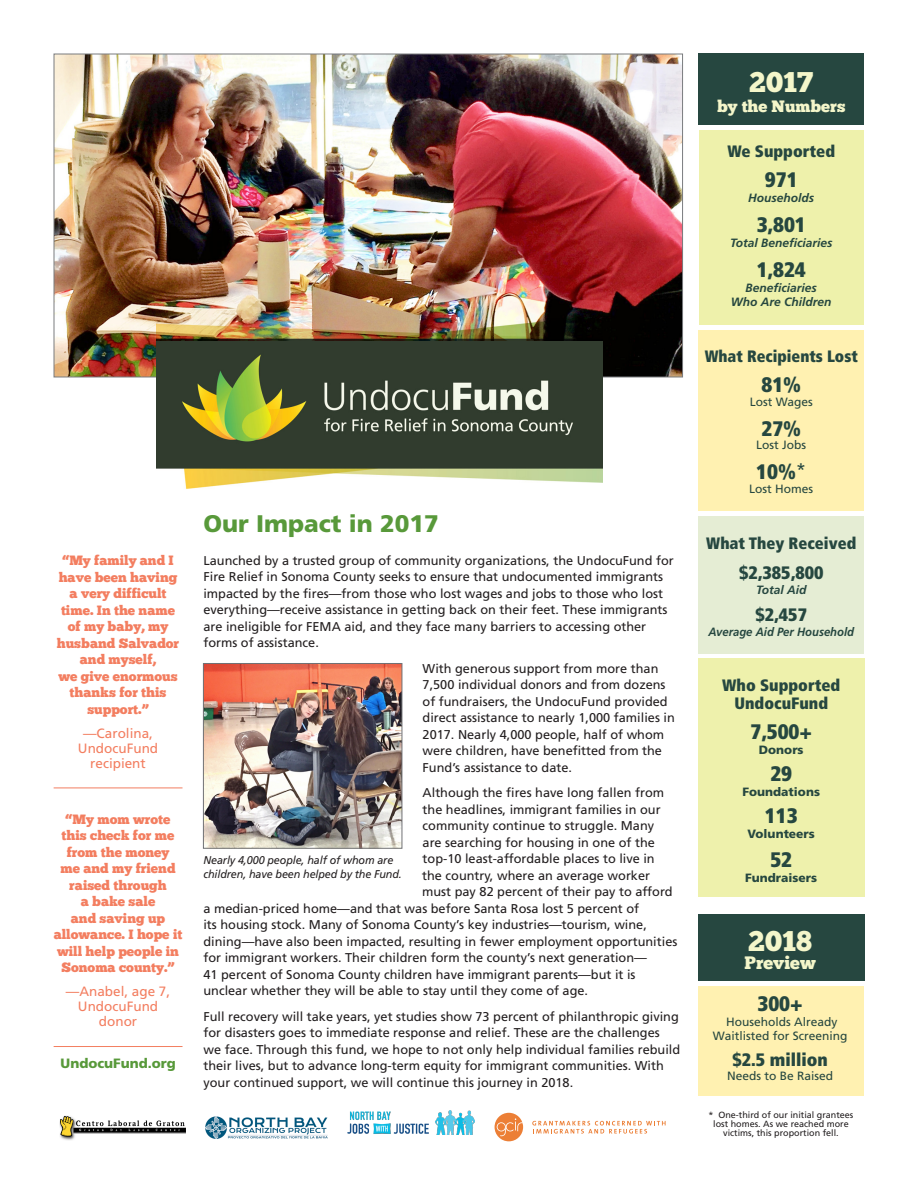
<style>
.page{position:relative;width:918px;height:1188px;background:#fff}
.page>*{position:absolute;margin:0;border:0;box-sizing:border-box;transform-origin:0 0}
.t1{font:28.5px "Chunk Five";color:#f4f6ca}
.t2{font:900 24px "Frutiger";color:#58993a}
.t3{font:900 condensed 21px "Frutiger";color:#264740}
.t4{font:900 condensed 18px "Frutiger";color:#264740}
.t5{font:18px "Chunk Five";color:#f4f6ca}
.t6{font:900 condensed 16.5px/18px "Frutiger";color:#264740;text-align:center}
.t7{font:900 condensed 16.5px "Frutiger";color:#264740;scale:.96 1}
.t8{font:16.5px "Chunk Five";color:#f4f6ca}
.t9{font:13.5px/16.5px "Chunk Five";color:#f37e60;text-align:center}
.t10{font:13.5px/15px "Frutiger";color:#f37e60;text-align:center}
.t11{font:900 13.5px "Frutiger";color:#58993a}
.t12{font:12.75px/16.5px "Frutiger";color:#231f20}
.t13{font:12px/14.4px "Frutiger";color:#264740;text-align:center}
.t14{font:italic 700 12px/14.4px "Frutiger";color:#264740;text-align:center}
.t15{font:900 12px "Frutiger";color:#264740}
.t16{font:italic 700 12px "Frutiger";color:#264740;scale:.94 1}
.t17{font:italic 11.25px/13.5px "Frutiger";letter-spacing:-.01em;color:#231f20;scale:.96 1}
.t18{font:9px/9px "Frutiger";color:#231f20;text-align:center}
.s1{font-weight:400}
</style>
<div class="page">
<div style="left:699px;top:130px;width:165px;height:195px;background:#eef1ab"></div>
<div style="left:698px;top:986px;width:166px;height:109px;background:#fff1b1"></div>
<div style="left:698px;top:330px;width:166px;height:181px;background:#fff1b1"></div>
<div style="left:698px;top:516px;width:166px;height:137px;background:#e5edd4"></div>
<div style="left:698px;top:659px;width:166px;height:238px;background:#eef1ac"></div>
<div style="left:698px;top:54px;width:166px;height:71px;background:#264740"></div>
<div style="left:698px;top:914px;width:166px;height:67px;background:#264740"></div>
<img style="left:56px;top:56px;width:625px;height:319px">
<img style="left:156px;top:315px;width:447px;height:174px">
<hr style="left:54px;top:788px;width:129px;height:1px;background:#f37e60">
<hr style="left:54px;top:1046px;width:129px;height:1px;background:#f37e60">
<img style="left:205px;top:665px;width:195px;height:182px">
<div style="left:203px;top:663px;width:199px;height:186px;border:1px solid #717275"></div>
<img style="left:59px;top:1115px;width:127px;height:25px">
<img style="left:205px;top:1116px;width:123px;height:23px">
<img style="left:347px;top:1111px;width:127px;height:24px">
<div style="left:495px;top:1113px;width:28px;height:28px;background:#ec7f36;border-radius:50%"></div>
<svg style="left:497px;top:1118px;width:26px;height:18px"></svg>
<svg style="left:532px;top:1121px;width:134px;height:13px"></svg>
<p class="t9" style="left:57px;top:552px;width:124px">“My family and I have been having a very difficult time. In the name of my baby, my husband Salvador and myself,<br>we give enormous thanks for this support.”</p>
<p class="t10" style="left:78px;top:725px;width:82px">—Carolina,<br>UndocuFund recipient</p>
<p class="t9" style="left:54px;top:811px;width:130px">“My mom wrote this check for me from the money<br>me and my friend raised through<br>a bake sale<br>and saving up allowance. I hope it will help people in<br>Sonoma county.”</p>
<p class="t10" style="left:66px;top:984px;width:106px">—Anabel, age 7,<br>UndocuFund donor</p>
<p class="t11" style="left:61px;top:1055px;width:117px">UndocuFund.org</p>
<h2 class="t2" style="left:203px;top:509px;width:237px">Our Impact in 2017</h2>
<p class="t12" style="left:203px;top:552px;width:472px">Launched by a trusted group of community organizations, the UndocuFund for Fire Relief in Sonoma County seeks to ensure that undocumented immigrants impacted by the fires—from those who lost wages and jobs to those who lost everything—receive assistance in getting back on their feet. These immigrants are ineligible for FEMA aid, and they face many barriers to accessing other forms of assistance.</p>
<p class="t12" style="left:423px;top:660px;width:254px">With generous support from more than 7,500 individual donors and from dozens of fundraisers, the UndocuFund provided direct assistance to nearly 1,000 families in 2017. Nearly 4,000 people, half of whom were children, have benefitted from the Fund’s assistance to date.</p>
<p class="t12" style="left:423px;top:784px;width:243px">Although the fires have long fallen from</p>
<p class="t12" style="left:423px;top:801px;width:240px">the headlines, immigrant families in our</p>
<p class="t12" style="left:423px;top:817px;width:233px">community continue to struggle. Many</p>
<p class="t12" style="left:423px;top:834px;width:234px">are searching for housing in one of the</p>
<p class="t12" style="left:423px;top:850px;width:234px">top-10 least-affordable places to live in</p>
<p class="t12" style="left:422px;top:867px;width:229px">the country, where an average worker</p>
<p class="t12" style="left:422px;top:883px;width:252px">must pay 82 percent of their pay to afford</p>
<p class="t12" style="left:203px;top:900px;width:437px">a median-priced home—and that was before Santa Rosa lost 5 percent of</p>
<p class="t12" style="left:203px;top:916px;width:445px">its housing stock. Many of Sonoma County’s key industries—tourism, wine,</p>
<p class="t12" style="left:203px;top:933px;width:475px">dining—have also been impacted, resulting in fewer employment opportunities</p>
<p class="t12" style="left:203px;top:949px;width:445px">for immigrant workers. Their children form the county’s next generation—</p>
<p class="t12" style="left:203px;top:966px;width:434px">41 percent of Sonoma County children have immigrant parents—but it is</p>
<p class="t12" style="left:203px;top:982px;width:386px">unclear whether they will be able to stay until they come of age.</p>
<p class="t12" style="left:203px;top:1008px;width:478px">Full recovery will take years, yet studies show 73 percent of philanthropic giving for disasters goes to immediate response and relief. These are the challenges we face. Through this fund, we hope to not only help individual families rebuild their lives, but to advance long-term equity for immigrant communities. With your continued support, we will continue this journey in 2018.</p>
<p class="t17" style="left:203px;top:853px;width:208px">Nearly 4,000 people, half of whom are children, have been helped by the Fund.</p>
<h1 class="t1" style="left:749px;top:65px;width:66px">2017</h1>
<p class="t8" style="left:717px;top:96px;width:130px">by the Numbers</p>
<p class="t6" style="left:727px;top:142px;width:109px">We Supported</p>
<h3 class="t3" style="left:765px;top:167px;width:34px">971</h3>
<p class="t14" style="left:748px;top:191px;width:67px">Households</p>
<h3 class="t3" style="left:757px;top:212px;width:51px">3,801</h3>
<p class="t14" style="left:730px;top:236px;width:104px">Total Beneficiaries</p>
<h3 class="t3" style="left:757px;top:257px;width:51px">1,824</h3>
<p class="t14" style="left:731px;top:281px;width:102px">Beneficiaries<br>Who Are Children</p>
<p class="t7" style="left:705px;top:346px;width:161px">What Recipients Lost</p>
<h3 class="t3" style="left:761px;top:372px;width:41px">81%</h3>
<p class="t13" style="left:750px;top:394px;width:65px">Lost Wages</p>
<h3 class="t3" style="left:761px;top:416px;width:41px">27%</h3>
<p class="t13" style="left:756px;top:438px;width:52px">Lost Jobs</p>
<h3 class="t3" style="left:756px;top:459px;width:52px">10%<span class="s1">*</span></h3>
<p class="t13" style="left:749px;top:481px;width:66px">Lost Homes</p>
<p class="t6" style="left:706px;top:534px;width:152px">What They Received</p>
<h3 class="t4" style="left:739px;top:561px;width:86px">$2,385,800</h3>
<p class="t14" style="left:756px;top:582px;width:52px">Total Aid</p>
<h3 class="t4" style="left:756px;top:603px;width:53px">$2,457</h3>
<p class="t16" style="left:709px;top:624px;width:156px">Average Aid Per Household</p>
<p class="t6" style="left:722px;top:677px;width:120px">Who Supported<br>UndocuFund</p>
<h3 class="t3" style="left:750px;top:719px;width:63px">7,500+</h3>
<p class="t15" style="left:759px;top:743px;width:46px">Donors</p>
<h3 class="t3" style="left:770px;top:761px;width:23px">29</h3>
<p class="t15" style="left:743px;top:785px;width:79px">Foundations</p>
<h3 class="t3" style="left:765px;top:803px;width:34px">113</h3>
<p class="t15" style="left:748px;top:827px;width:69px">Volunteers</p>
<h3 class="t3" style="left:770px;top:847px;width:23px">52</h3>
<p class="t15" style="left:745px;top:870px;width:74px">Fundraisers</p>
<h1 class="t1" style="left:748px;top:924px;width:65px">2018</h1>
<h3 class="t5" style="left:745px;top:952px;width:73px">Preview</h3>
<h3 class="t3" style="left:757px;top:991px;width:47px">300+</h3>
<p class="t13" style="left:713px;top:1014px;width:136px">Households Already<br>Waitlisted for Screening</p>
<h3 class="t4" style="left:732px;top:1048px;width:97px">$2.5 million</h3>
<p class="t13" style="left:727px;top:1068px;width:108px">Needs to Be Raised</p>
<p class="t18" style="left:708px;top:1111px;width:147px">* One-third of our initial grantees lost homes. As we reached more victims, this proportion fell.</p>
</div>
